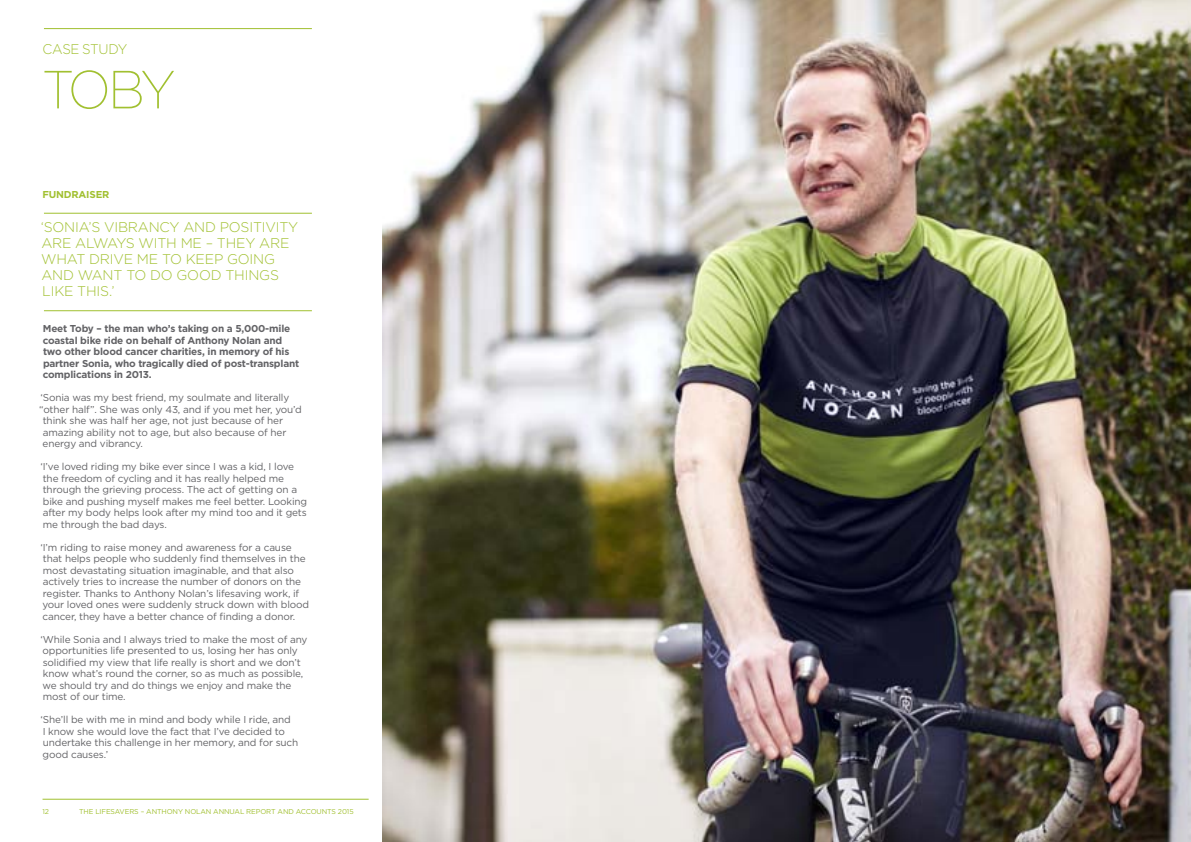
<style>
.page{position:relative;width:1191px;height:842px;background:#fff}
.page>*{position:absolute;margin:0;border:0;box-sizing:border-box;transform-origin:0 0}
.t1{font:200 53.6px "Gotham";color:#a1c030;scale:.95 1}
.t2{font:300 14px/16px "Gotham";letter-spacing:-.015em;color:#a1c030}
.t3{font:300 14px "Gotham";letter-spacing:-.015em;color:#a1c030;scale:.95 1}
.t4{font:10px/11.5px "Gotham";letter-spacing:-.015em;color:#636366}
.t5{font:700 10px/11.5px "Gotham";letter-spacing:-.02em;color:#636366}
.t6{font:700 10px "Gotham";letter-spacing:-.02em;color:#a1c030}
.t7{font:7px "Gotham";letter-spacing:-.015em;color:#a1c030}
</style>
<div class="page">
<hr style="left:43px;top:799px;width:326px;height:1px;background:#a1c030">
<img style="left:383px;top:0;width:808px;height:842px">
<hr style="left:44px;top:28px;width:268px;height:1px;background:#a1c030">
<hr style="left:44px;top:213px;width:268px;height:1px;background:#a1c030">
<hr style="left:44px;top:310px;width:268px;height:1px;background:#a1c030">
<h2 class="t3" style="left:43px;top:40px;width:91px">CASE STUDY</h2>
<h1 class="t1" style="left:43px;top:56px;width:139px">TO BY</h1>
<p class="t6" style="left:43px;top:188px;width:68px">Fundraiser</p>
<h2 class="t2" style="left:41px;top:219px;width:83px">‘SONIA’S VIBRA</h2>
<h2 class="t2" style="left:41px;top:219px;width:259px;text-indent:108px">NCY AND POSITIVITY<br>ARE ALWAYS WITH ME – THEY ARE<br>WHA</h2>
<h2 class="t2" style="left:41px;top:251px;width:239px;text-indent:35px">T DRIVE M E TO KEEP GOI NG<br>AND WANT TO DO GOOD THI NGS<br>LIKE THIS.’</h2>
<p class="t5" style="left:43px;top:323px;width:258px">Meet Toby – the man who’s taking on a 5,000-mile coastal bike ride on behalf of Anthony Nolan and two other blood cancer charities, in memory of his partner Sonia, who tragically died of post-transplant complications in 2013.</p>
<p class="t4" style="left:41px;top:392px;width:250px">‘Sonia was my best friend, my soulmate and literally</p>
<p class="t4" style="left:39px;top:403px;width:264px">“other half”. She was only 43, and if you met her, you’d</p>
<p class="t4" style="left:43px;top:415px;width:242px">think she was half her age, not just because of her</p>
<p class="t4" style="left:43px;top:426px;width:245px">amazing ability not to age, but also because of her</p>
<p class="t4" style="left:43px;top:438px;width:102px">energy and vibrancy.</p>
<p class="t4" style="left:41px;top:461px;width:268px">‘I ’ve loved riding my bike ever since I was a kid, I love the freedom of cycling and it has really helped me through the grieving process. The act of getting on a bike and pushing myself makes me feel better. Looking after my body helps look after my mind too and it gets me through the bad days.</p>
<p class="t4" style="left:41px;top:541px;width:270px">‘I’m riding to raise money and awareness for a cause that helps people who suddenly find themselves in the most devastating situation imaginable, and that also actively tries to increase the number of donors on the register. Thanks to Anthony Nolan’s lifesaving work, if your loved ones were suddenly struck down with blood cancer, they have a better chance of finding a donor.</p>
<p class="t4" style="left:41px;top:633px;width:268px">‘While Sonia and I always tried to make the most of any opportunities life presented to us, losing her has only solidified my view that life really is short and we don’t know what’s round the corner, so as much as possible, we should try and do things we enjoy and make the most of our time.</p>
<p class="t4" style="left:41px;top:714px;width:259px">‘She’ll be with me in mind and body while I ride, and<br>I know she would love the fact that I’ve decided to undertake this challenge in her memory, and for such good causes.’</p>
<p class="t7" style="left:43px;top:807px;width:8px">12</p>
<p class="t7" style="left:79px;top:807px;width:187px">THE LIFESAVERS – ANTHONY NOLAN Ann ual Report</p>
<p class="t7" style="left:277px;top:807px;width:50px">an d Accounts</p>
<p class="t7" style="left:338px;top:807px;width:17px">2015</p>
</div>
